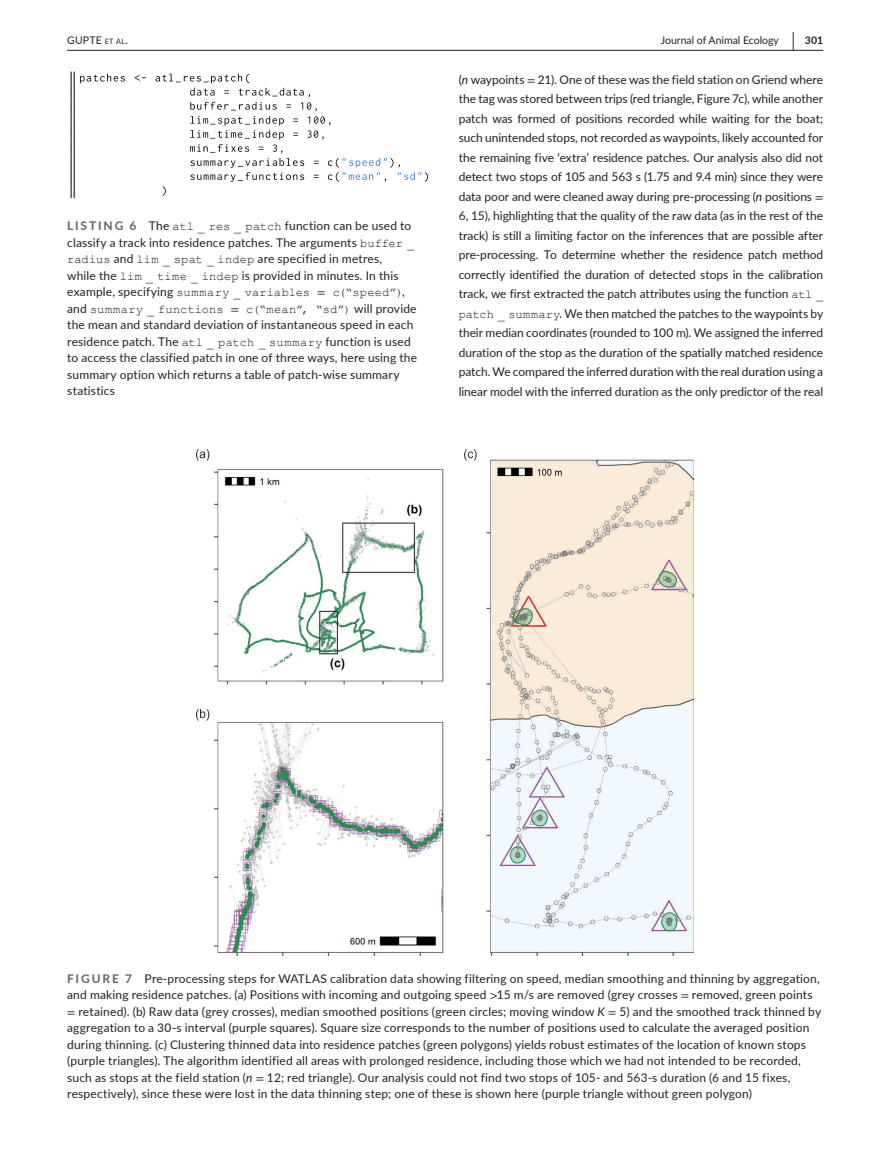
<style>
.page{position:relative;width:893px;height:1174px;background:#fff}
.page>*{position:absolute;margin:0;border:0;box-sizing:border-box;transform-origin:0 0}
.t1{font:700 19.5px "Lato";color:#231f20;scale:.48 1}
.t2{font:12px/19.5px "Lato";letter-spacing:.015em;color:#231f20}
.t3{font:12px/16.5px "Courier New";letter-spacing:.02em;color:#231f20}
.t4{font:10.5px "Lato";color:#231f20}
.t5{font:10.5px "Lato";letter-spacing:.02em;color:#231f20}
.t6{font:700 10.5px "Lato";color:#231f20}
.s1{font-size:7.35px}
.s2{font-style:italic}
.s3{font-family:"STIX"}
.s4{font-family:"Courier New"}
.s5{font-weight:700;color:#636366}
.s6{font-family:"Lato"}
</style>
<div class="page">
<hr style="left:67px;top:50px;width:756px;height:1px;background:#231f20">
<div style="left:67px;top:72px;width:365px;height:126px;background:linear-gradient(to bottom,#fff,#fff)"></div>
<svg style="left:71px;top:72px;width:357px;height:126px"></svg>
<img style="left:196px;top:449px;width:498px;height:506px">
<h1 class="t1" style="left:792px;top:25px;width:7px">|</h1>
<p class="t5" style="left:67px;top:33px;width:62px">GUPTE <span class="s1">et al</span>.</p>
<p class="t4" style="left:661px;top:33px;width:120px">Journal of Animal Ecology</p>
<p class="t6" style="left:805px;top:33px;width:20px">301</p>
<p class="t2" style="left:459px;top:69px;width:366px;text-align:justify">(<span class="s2">n</span> waypoints <span class="s3">=</span> 21). One of these was the field station on Griend where the tag was stored between trips (red triangle, Figure 7c), while another patch was formed of positions recorded while waiting for the boat; such unintended stops, not recorded as waypoints, likely accounted for the remaining five ‘extra’ residence patches. Our analysis also did not detect two stops of 105 and 563 s (1.75 and 9.4 min) since they were data poor and were cleaned away during pre-processing (<span class="s2">n</span> positions <span class="s3">= </span>6, 15), highlighting that the quality of the raw data (as in the rest of the track) is still a limiting factor on the inferences that are possible after pre-processing. To determine whether the residence patch method correctly identified the duration of detected stops in the calibration track, we first extracted the patch attributes using the function <span class="s4">atl _ patch _ summary</span>. We then matched the patches to the waypoints by their median coordinates (rounded to 100 m). We assigned the inferred duration of the stop as the duration of the spatially matched residence patch. We compared the inferred duration with the real duration using a linear model with the inferred duration as the only predictor of the real</p>
<p class="t2" style="left:67px;top:217px;width:349px;line-height:16.5px"><span class="s5">LISTING 6</span> The <span class="s4">atl _ res _ patch</span> function can be used to classify a track into residence patches. The arguments <span class="s4">buffer _ radius</span> and <span class="s4">lim _ spat _ indep</span> are specified in metres,<br>while the <span class="s4">lim _ time _ indep</span> is provided in minutes. In this</p>
<p class="t3" style="left:67px;top:284px;width:351px"><span class="s6">example, specifying</span> summary _ variables <span class="s3">=</span> c(“speed”)<span class="s6">, and</span> summary _ functions <span class="s3">=</span> c(“mean”, “sd”) <span class="s6">will provide</span></p>
<p class="t2" style="left:67px;top:316px;width:351px;line-height:16.5px">the mean and standard deviation of instantaneous speed in each residence patch. The <span class="s4">atl _ patch _ summary</span> function is used to access the classified patch in one of three ways, here using the summary option which returns a table of patch-wise summary statistics</p>
<p class="t2" style="left:67px;top:969px;width:755px;line-height:16.5px"><span class="s5">FIGURE 7</span> Pre-processing steps for WATLAS calibration data showing filtering on speed, median smoothing and thinning by aggregation, and making residence patches. (a) Positions with incoming and outgoing speed <span class="s3">&gt;</span>15 m/s are removed (grey crosses <span class="s3">=</span> removed, green points <span class="s3">=</span> retained). (b) Raw data (grey crosses), median smoothed positions (green circles; moving window <span class="s2">K</span> <span class="s3">=</span> 5) and the smoothed track thinned by aggregation to a 30-s interval (purple squares). Square size corresponds to the number of positions used to calculate the averaged position during thinning. (c) Clustering thinned data into residence patches (green polygons) yields robust estimates of the location of known stops (purple triangles). The algorithm identified all areas with prolonged residence, including those which we had not intended to be recorded, such as stops at the field station (<span class="s2">n</span> <span class="s3">=</span> 12; red triangle). Our analysis could not find two stops of 105- and 563-s duration (6 and 15 fixes, respectively), since these were lost in the data thinning step; one of these is shown here (purple triangle without green polygon)</p>
</div>
